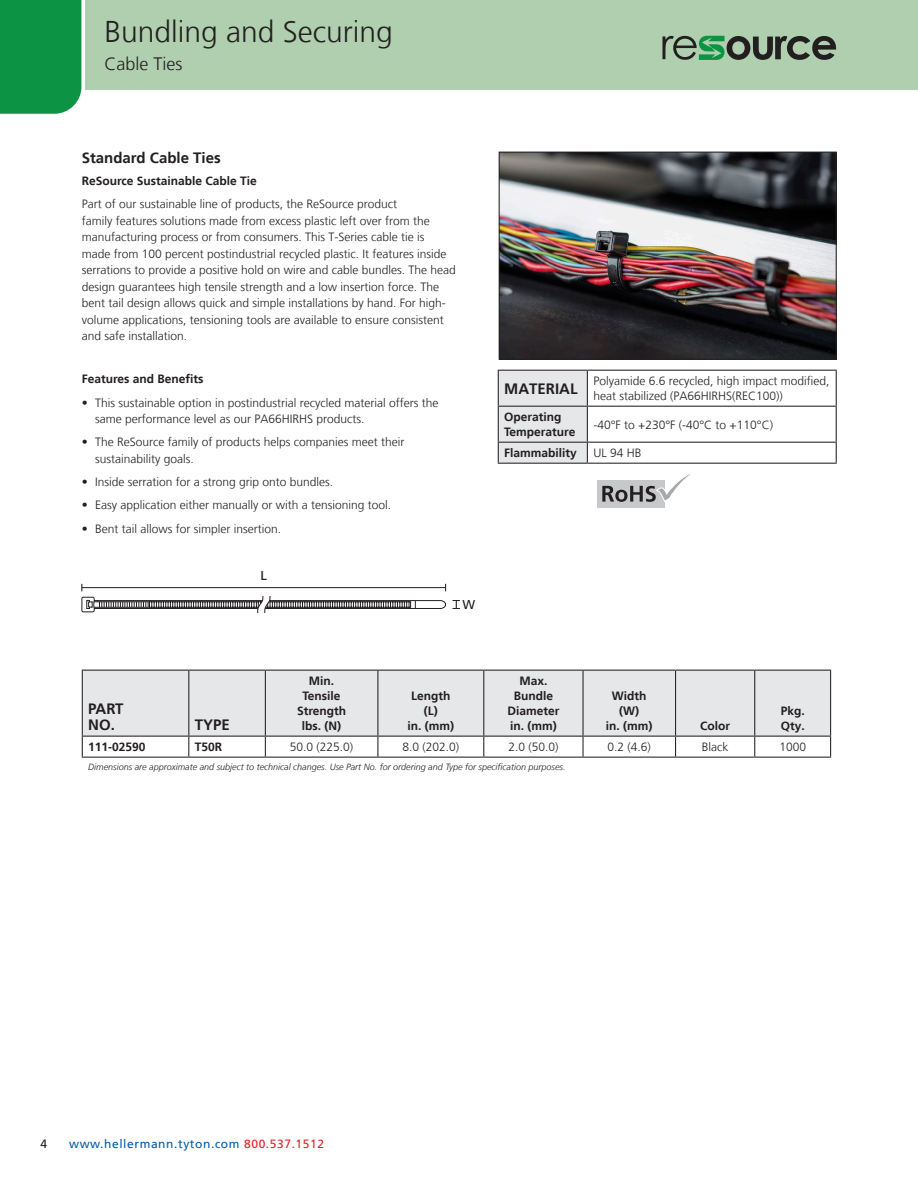
<style>
.page{position:relative;width:918px;height:1188px;background:#fff}
.page>*{position:absolute;margin:0;border:0;box-sizing:border-box;transform-origin:0 0}
.Page_Headline{font:300 30px "Frutiger LT";color:#231f20}
.Page_Sub_Head{font:300 18px "Frutiger LT";color:#231f20}
.Product_Headline{font:700 15px "Frutiger LT";color:#231f20}
.DT_Header_USA_DT_Typ{font:700 15px "Frutiger LT";color:#231f20}
.MT_Header_USA{font:700 15px "Frutiger LT";color:#231f20}
.t1{font:500 13.35px "Frutiger Next LTW1 G";color:#231f20}
.Product_Description{font:300 12px/16.5px "Frutiger LT";color:#231f20}
.MT_Body_USA{font:300 12px "Frutiger LT";color:#231f20}
.DT_Header_USA{font:700 12px "Frutiger LT";color:#231f20}
.DT_Body_USA{font:300 12px "Frutiger LT";color:#231f20}
.Product_Headline-2{font:700 12px "Frutiger LT";color:#231f20}
.t2{font:12px "Frutiger LT";letter-spacing:.05em;color:#015aaa}
.MT_Header_USA_MT_Typ{font:700 12px "Frutiger LT";color:#231f20}
.DT_Body_USA_DT_Type{font:700 12px "Frutiger LT";color:#231f20}
.t3{font:12px "Frutiger LT";color:#231f20}
.Footnote_USA{font:italic 300 9px "Frutiger LT";color:#231f20}
.s1{color:#ee1d23}
</style>
<div class="page">
<div style="left:0;top:0;width:81px;height:114px;background:#0d9344"></div>
<div style="left:86px;top:0;width:832px;height:90px;background:#afcfaf"></div>
<div style="left:83px;top:671px;width:747px;height:65px;background:#e6e7e9"></div>
<hr style="left:82px;top:670px;width:107px;height:1px;background:#231f20">
<hr style="left:82px;top:671px;width:1px;height:65px;background:#231f20">
<hr style="left:189px;top:670px;width:76px;height:1px;background:#231f20">
<hr style="left:188px;top:671px;width:1px;height:65px;background:#231f20">
<hr style="left:265px;top:670px;width:113px;height:1px;background:#231f20">
<hr style="left:265px;top:671px;width:1px;height:65px;background:#231f20">
<hr style="left:378px;top:670px;width:106px;height:1px;background:#231f20">
<hr style="left:377px;top:671px;width:1px;height:65px;background:#231f20">
<hr style="left:484px;top:670px;width:99px;height:1px;background:#231f20">
<hr style="left:483px;top:671px;width:1px;height:65px;background:#231f20">
<hr style="left:583px;top:670px;width:93px;height:1px;background:#231f20">
<hr style="left:583px;top:671px;width:1px;height:65px;background:#231f20">
<hr style="left:676px;top:670px;width:79px;height:1px;background:#231f20">
<hr style="left:675px;top:671px;width:1px;height:65px;background:#231f20">
<hr style="left:755px;top:670px;width:76px;height:1px;background:#231f20">
<hr style="left:754px;top:671px;width:1px;height:65px;background:#231f20">
<hr style="left:830px;top:671px;width:1px;height:65px;background:#231f20">
<hr style="left:82px;top:736px;width:107px;height:1px;background:#231f20">
<svg style="left:82px;top:737px;width:1px;height:20px"></svg>
<hr style="left:189px;top:736px;width:76px;height:1px;background:#231f20">
<svg style="left:188px;top:737px;width:1px;height:20px"></svg>
<hr style="left:265px;top:736px;width:113px;height:1px;background:#231f20">
<svg style="left:265px;top:737px;width:1px;height:20px"></svg>
<hr style="left:378px;top:736px;width:106px;height:1px;background:#231f20">
<svg style="left:377px;top:737px;width:1px;height:20px"></svg>
<hr style="left:484px;top:736px;width:99px;height:1px;background:#231f20">
<svg style="left:483px;top:737px;width:1px;height:20px"></svg>
<hr style="left:583px;top:736px;width:93px;height:1px;background:#231f20">
<svg style="left:583px;top:737px;width:1px;height:20px"></svg>
<hr style="left:676px;top:736px;width:79px;height:1px;background:#231f20">
<svg style="left:675px;top:737px;width:1px;height:20px"></svg>
<hr style="left:755px;top:736px;width:76px;height:1px;background:#231f20">
<svg style="left:754px;top:737px;width:1px;height:20px"></svg>
<svg style="left:830px;top:737px;width:1px;height:20px"></svg>
<hr style="left:82px;top:757px;width:107px;height:1px;background:#231f20">
<hr style="left:189px;top:757px;width:76px;height:1px;background:#231f20">
<hr style="left:265px;top:757px;width:113px;height:1px;background:#231f20">
<hr style="left:378px;top:757px;width:106px;height:1px;background:#231f20">
<hr style="left:484px;top:757px;width:99px;height:1px;background:#231f20">
<hr style="left:583px;top:757px;width:93px;height:1px;background:#231f20">
<hr style="left:676px;top:757px;width:79px;height:1px;background:#231f20">
<hr style="left:755px;top:757px;width:76px;height:1px;background:#231f20">
<img style="left:501px;top:154px;width:334px;height:204px">
<div style="left:499px;top:152px;width:338px;height:208px;border:1px solid #231f20"></div>
<hr style="left:587px;top:370px;width:250px;height:1px;background:#231f20">
<hr style="left:836px;top:371px;width:1px;height:35px;background:#231f20">
<hr style="left:587px;top:406px;width:250px;height:1px;background:#231f20">
<hr style="left:836px;top:407px;width:1px;height:35px;background:#231f20">
<hr style="left:587px;top:442px;width:250px;height:1px;background:#231f20">
<svg style="left:498px;top:370px;width:90px;height:93px;background:#dbdcde"></svg>
<svg style="left:836px;top:443px;width:1px;height:20px"></svg>
<hr style="left:498px;top:463px;width:89px;height:1px;background:#231f20">
<hr style="left:587px;top:463px;width:250px;height:1px;background:#231f20">
<div style="left:597px;top:480px;width:68px;height:28px;background:#c7c8ca"></div>
<svg style="left:602px;top:474px;width:88px;height:28px"></svg>
<svg style="left:453px;top:600px;width:7px;height:9px"></svg>
<svg style="left:81px;top:584px;width:365px;height:29px"></svg>
<svg style="left:662px;top:36px;width:174px;height:24px"></svg>
<p class="Page_Headline" style="left:104px;top:14px;width:290px">Bundling and Securing</p>
<p class="Page_Sub_Head" style="left:104px;top:53px;width:80px">Cable Ties</p>
<p class="Product_Headline" style="left:82px;top:149px;width:140px">Standard Cable Ties</p>
<p class="Product_Headline-2" style="left:82px;top:174px;width:177px">ReSource Sustainable Cable Tie</p>
<p class="Product_Description" style="left:82px;top:196px;width:376px">Part of our sustainable line of products, the ReSource product<br>family features solutions made from excess plastic left over from the manufacturing process or from consumers. This T-Series cable tie is made from 100 percent postindustrial recycled plastic. It features inside serrations to provide a positive hold on wire and cable bundles. The head design guarantees high tensile strength and a low insertion force. The bent tail design allows quick and simple installations by hand. For high&shy;volume applications, tensioning tools are available to ensure consistent and safe installation.</p>
<p class="Product_Headline-2" style="left:82px;top:372px;width:123px">Features and Benefits</p>
<p class="Product_Description" style="left:95px;top:395px;width:345px;text-indent:-14px">• This sustainable option in postindustrial recycled material offers the same performance level as our PA66HIRHS products.</p>
<p class="Product_Description" style="left:95px;top:434px;width:311px;text-indent:-14px">• The ReSource family of products helps companies meet their sustainability goals.</p>
<p class="Product_Description" style="left:82px;top:474px;width:253px">• Inside serration for a strong grip onto bundles.</p>
<p class="Product_Description" style="left:82px;top:497px;width:311px">• Easy application either manually or with a tensioning tool.</p>
<p class="Product_Description" style="left:82px;top:521px;width:201px">• Bent tail allows for simpler insertion.</p>
<p class="t1" style="left:261px;top:568px;width:8px">L</p>
<p class="DT_Header_USA_DT_Typ" style="left:88px;top:700px;width:37px">PART</p>
<p class="DT_Header_USA_DT_Typ" style="left:88px;top:716px;width:28px">NO.</p>
<p class="DT_Header_USA_DT_Typ" style="left:195px;top:716px;width:37px">TYPE</p>
<p class="DT_Header_USA" style="left:309px;top:674px;width:27px">Min.</p>
<p class="DT_Header_USA" style="left:303px;top:689px;width:40px">Tensile</p>
<p class="DT_Header_USA" style="left:297px;top:704px;width:51px">Strength</p>
<p class="DT_Header_USA" style="left:302px;top:719px;width:41px">lbs. (N)</p>
<p class="t1" style="left:462px;top:597px;width:14px">W</p>
<p class="DT_Header_USA" style="left:411px;top:689px;width:41px">Length</p>
<p class="DT_Header_USA" style="left:424px;top:704px;width:15px">(L)</p>
<p class="DT_Header_USA" style="left:408px;top:719px;width:48px">in. (mm)</p>
<p class="MT_Header_USA" style="left:504px;top:380px;width:75px">MATERIAL</p>
<p class="MT_Header_USA_MT_Typ" style="left:504px;top:410px;width:59px">Operating</p>
<p class="MT_Header_USA_MT_Typ" style="left:504px;top:425px;width:73px">Temperature</p>
<p class="MT_Body_USA" style="left:593px;top:374px;width:238px">Polyamide 6.6 recycled, high impact modified,</p>
<p class="MT_Body_USA" style="left:593px;top:389px;width:191px">heat stabilized (PA66HIRHS(REC100))</p>
<p class="MT_Body_USA" style="left:593px;top:418px;width:181px">-40°F to +230°F (-40°C to +110°C)</p>
<p class="MT_Header_USA_MT_Typ" style="left:504px;top:446px;width:74px">Flammability</p>
<p class="MT_Body_USA" style="left:593px;top:446px;width:50px">UL 94 HB</p>
<p class="DT_Header_USA" style="left:519px;top:674px;width:30px">Max.</p>
<p class="DT_Header_USA" style="left:514px;top:689px;width:41px">Bundle</p>
<p class="DT_Header_USA" style="left:507px;top:704px;width:54px">Diameter</p>
<p class="DT_Header_USA" style="left:510px;top:719px;width:48px">in. (mm)</p>
<p class="DT_Header_USA" style="left:612px;top:689px;width:36px">Width</p>
<p class="DT_Header_USA" style="left:619px;top:704px;width:21px">(W)</p>
<p class="DT_Header_USA" style="left:606px;top:719px;width:48px">in. (mm)</p>
<p class="DT_Header_USA" style="left:700px;top:719px;width:31px">Color</p>
<p class="DT_Header_USA" style="left:781px;top:704px;width:26px">Pkg.</p>
<p class="DT_Header_USA" style="left:781px;top:719px;width:26px">Qty.</p>
<p class="DT_Body_USA_DT_Type" style="left:88px;top:740px;width:59px">111-02590</p>
<p class="DT_Body_USA_DT_Type" style="left:195px;top:740px;width:29px">T50R</p>
<p class="DT_Body_USA" style="left:290px;top:740px;width:65px">50.0 (225.0)</p>
<p class="DT_Body_USA" style="left:403px;top:740px;width:58px">8.0 (202.0)</p>
<p class="DT_Body_USA" style="left:508px;top:740px;width:52px">2.0 (50.0)</p>
<p class="DT_Body_USA" style="left:608px;top:740px;width:45px">0.2 (4.6)</p>
<p class="DT_Body_USA" style="left:702px;top:740px;width:28px">Black</p>
<p class="DT_Body_USA" style="left:779px;top:740px;width:28px">1000</p>
<p class="Footnote_USA" style="left:88px;top:762px;width:479px">Dimensions are approximate and subject to technical changes. Use Part No. for ordering and Type for specification purposes.</p>
<p class="t3" style="left:41px;top:1137px;width:8px">4</p>
<p class="t2" style="left:69px;top:1137px;width:257px">www.hellermann.tyton.com <span class="s1">800.537.1512</span></p>
</div>
